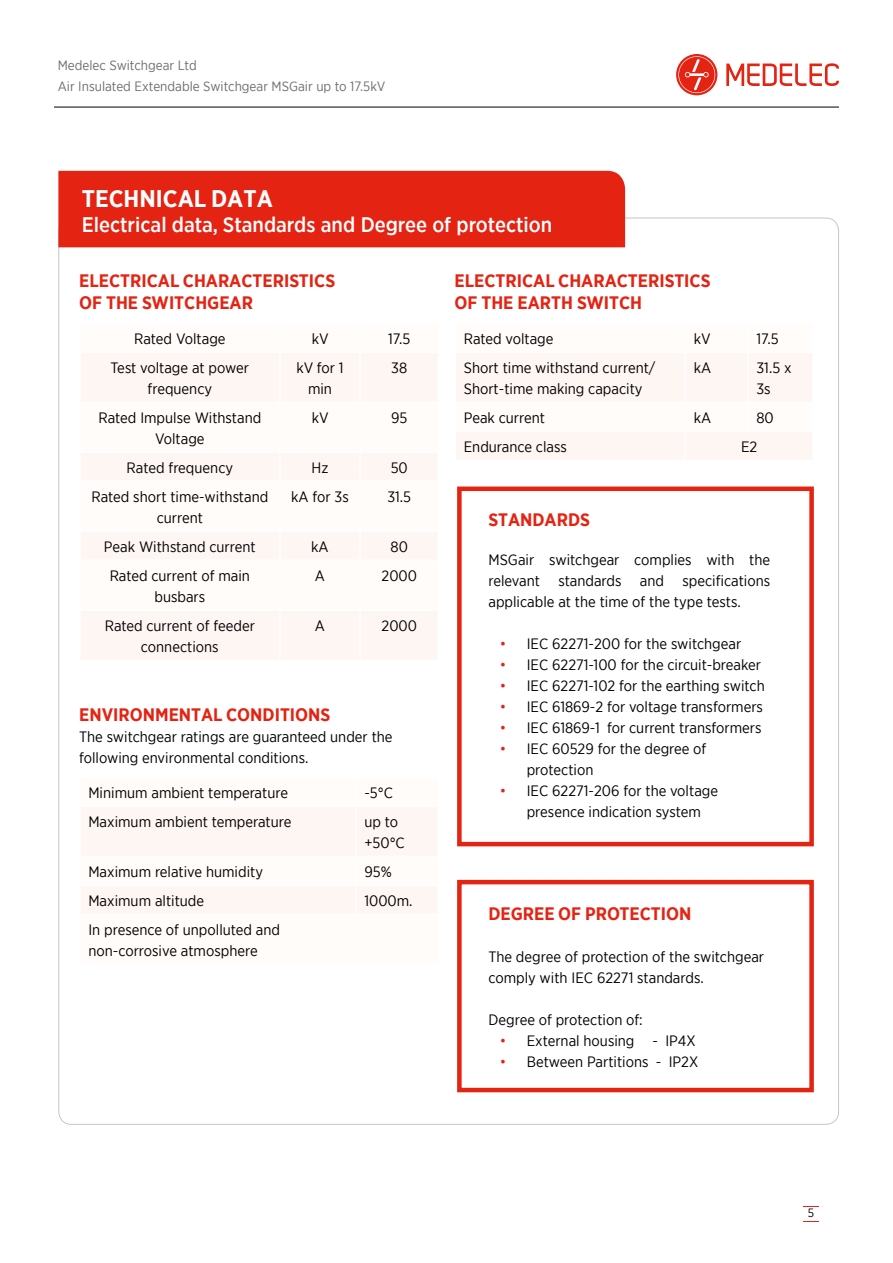
<style>
.page{position:relative;width:893px;height:1263px;background:#fff}
.page>*{position:absolute;margin:0;border:0;box-sizing:border-box;transform-origin:0 0}
.t1{font:700 24px "Gotham Narrow";color:#fff}
.t2{font:500 21px "Gotham Narrow";color:#fff}
.t3{font:700 18px/21.6px "Gotham Narrow";color:#e42313}
.t4{font:15px/21px "Gotham Narrow";color:#000}
.t5{font:13.5px/21px "Gotham Narrow";color:#706f6f}
.t6{font:12px "Gotham Narrow";color:#000}
.s1{color:#e42313}
</style>
<div class="page">
<div style="left:58px;top:171px;width:567px;height:76px;background:#e42313"></div>
<div style="left:457px;top:486px;width:357px;height:360px;border:4px solid #e42313"></div>
<div style="left:457px;top:880px;width:357px;height:212px;border:4px solid #e42313"></div>
<div style="left:81px;top:353px;width:356px;height:306px;background:#fef6f3"></div>
<hr style="left:279px;top:353px;width:2px;height:48px;background:#fff">
<hr style="left:359px;top:353px;width:2px;height:48px;background:#fff">
<hr style="left:279px;top:403px;width:2px;height:48px;background:#fff">
<hr style="left:359px;top:403px;width:2px;height:48px;background:#fff">
<hr style="left:279px;top:453px;width:2px;height:27px;background:#fff">
<hr style="left:359px;top:453px;width:2px;height:27px;background:#fff">
<hr style="left:279px;top:482px;width:2px;height:48px;background:#fff">
<hr style="left:359px;top:482px;width:2px;height:48px;background:#fff">
<hr style="left:279px;top:532px;width:2px;height:27px;background:#fff">
<hr style="left:359px;top:532px;width:2px;height:27px;background:#fff">
<hr style="left:279px;top:561px;width:2px;height:48px;background:#fff">
<hr style="left:359px;top:561px;width:2px;height:48px;background:#fff">
<hr style="left:279px;top:611px;width:2px;height:48px;background:#fff">
<hr style="left:359px;top:611px;width:2px;height:48px;background:#fff">
<hr style="left:81px;top:401px;width:199px;height:2px;background:#fff">
<hr style="left:280px;top:401px;width:80px;height:2px;background:#fff">
<hr style="left:360px;top:401px;width:78px;height:2px;background:#fff">
<hr style="left:81px;top:451px;width:199px;height:2px;background:#fff">
<hr style="left:280px;top:451px;width:80px;height:2px;background:#fff">
<hr style="left:360px;top:451px;width:78px;height:2px;background:#fff">
<hr style="left:81px;top:480px;width:199px;height:2px;background:#fff">
<hr style="left:280px;top:480px;width:80px;height:2px;background:#fff">
<hr style="left:360px;top:480px;width:78px;height:2px;background:#fff">
<hr style="left:81px;top:530px;width:199px;height:2px;background:#fff">
<hr style="left:280px;top:530px;width:80px;height:2px;background:#fff">
<hr style="left:360px;top:530px;width:78px;height:2px;background:#fff">
<hr style="left:81px;top:559px;width:199px;height:2px;background:#fff">
<hr style="left:280px;top:559px;width:80px;height:2px;background:#fff">
<hr style="left:360px;top:559px;width:78px;height:2px;background:#fff">
<hr style="left:81px;top:609px;width:199px;height:2px;background:#fff">
<hr style="left:280px;top:609px;width:80px;height:2px;background:#fff">
<hr style="left:360px;top:609px;width:78px;height:2px;background:#fff">
<div style="left:81px;top:808px;width:356px;height:105px;background:#fef6f3"></div>
<div style="left:456px;top:353px;width:356px;height:106px;background:#fef6f3"></div>
<hr style="left:684px;top:353px;width:2px;height:48px;background:#fff">
<hr style="left:747px;top:353px;width:2px;height:48px;background:#fff">
<hr style="left:454px;top:401px;width:231px;height:2px;background:#fff">
<hr style="left:685px;top:401px;width:63px;height:2px;background:#fff">
<hr style="left:684px;top:403px;width:2px;height:27px;background:#fff">
<hr style="left:748px;top:401px;width:66px;height:2px;background:#fff">
<hr style="left:747px;top:403px;width:2px;height:27px;background:#fff">
<hr style="left:454px;top:430px;width:231px;height:2px;background:#fff">
<hr style="left:685px;top:430px;width:63px;height:2px;background:#fff">
<hr style="left:684px;top:432px;width:2px;height:27px;background:#fff">
<hr style="left:748px;top:430px;width:66px;height:2px;background:#fff">
<svg style="left:676px;top:54px;width:41px;height:41px"></svg>
<svg style="left:678px;top:56px;width:37px;height:37px"></svg>
<svg style="left:726px;top:63px;width:113px;height:23px"></svg>
<hr style="left:54px;top:107px;width:785px;height:1px;background:#000">
<svg style="left:803px;top:1221px;width:16px;height:1px"></svg>
<p class="t5" style="left:58px;top:54px;width:329px">Medelec Switchgear Ltd<br>Air Insulated Extendable Switchgear MSGair up to 17.5kV</p>
<h1 class="t1" style="left:82px;top:183px;width:192px">TECHNICAL DATA</h1>
<h2 class="t2" style="left:82px;top:212px;width:472px">Electrical data, Standards and Degree of protection</h2>
<p class="t3" style="left:79px;top:270px;width:258px">ELECTRICAL CHARACTERISTICS<br>OF THE SWITCHGEAR</p>
<p class="t4" style="left:134px;top:328px;width:93px">Rated Voltage</p>
<p class="t4" style="left:312px;top:328px;width:18px">kV</p>
<p class="t4" style="left:388px;top:328px;width:24px">17.5</p>
<p class="t4" style="left:111px;top:357px;width:140px;text-align:center">Test voltage at power frequency</p>
<p class="t4" style="left:296px;top:357px;width:49px;text-align:center">kV for 1 min</p>
<p class="t4" style="left:391px;top:357px;width:18px">38</p>
<p class="t4" style="left:98px;top:407px;width:164px;text-align:center">Rated Impulse Withstand<br>Voltage</p>
<p class="t4" style="left:312px;top:407px;width:18px">kV</p>
<p class="t4" style="left:391px;top:407px;width:18px">95</p>
<p class="t4" style="left:127px;top:457px;width:108px">Rated frequency</p>
<p class="t4" style="left:312px;top:457px;width:18px">Hz</p>
<p class="t4" style="left:391px;top:457px;width:19px">50</p>
<p class="t4" style="left:91px;top:486px;width:178px;text-align:center">Rated short time-withstand current</p>
<p class="t4" style="left:291px;top:486px;width:59px">kA for 3s</p>
<p class="t4" style="left:387px;top:486px;width:25px">31.5</p>
<p class="t4" style="left:104px;top:536px;width:153px">Peak Withstand current</p>
<p class="t4" style="left:311px;top:536px;width:19px">kA</p>
<p class="t4" style="left:391px;top:536px;width:19px">80</p>
<p class="t4" style="left:110px;top:565px;width:142px;text-align:center">Rated current of main busbars</p>
<p class="t4" style="left:315px;top:565px;width:12px">A</p>
<p class="t4" style="left:382px;top:565px;width:37px">2000</p>
<p class="t4" style="left:105px;top:615px;width:152px;text-align:center">Rated current of feeder connections</p>
<p class="t4" style="left:315px;top:615px;width:12px">A</p>
<p class="t4" style="left:382px;top:615px;width:37px">2000</p>
<p class="t3" style="left:79px;top:704px;width:253px">ENVIRONMENTAL CONDITIONS</p>
<p class="t4" style="left:79px;top:726px;width:315px">The switchgear ratings are guaranteed under the following environmental conditions.</p>
<p class="t4" style="left:88px;top:782px;width:201px">Minimum ambient temperature</p>
<p class="t4" style="left:364px;top:782px;width:30px">-5°C</p>
<p class="t4" style="left:88px;top:811px;width:205px">Maximum ambient temperature</p>
<p class="t4" style="left:364px;top:811px;width:42px">up to +50°C</p>
<p class="t4" style="left:88px;top:861px;width:176px">Maximum relative humidity</p>
<p class="t4" style="left:364px;top:861px;width:29px">95%</p>
<p class="t4" style="left:88px;top:890px;width:117px">Maximum altitude</p>
<p class="t4" style="left:364px;top:890px;width:50px">1000m.</p>
<p class="t4" style="left:88px;top:919px;width:193px">In presence of unpolluted and non-corrosive atmosphere</p>
<p class="t3" style="left:454px;top:270px;width:258px">ELECTRICAL CHARACTERISTICS<br>OF THE EARTH SWITCH</p>
<p class="t4" style="left:464px;top:328px;width:91px">Rated voltage</p>
<p class="t4" style="left:694px;top:328px;width:18px">kV</p>
<p class="t4" style="left:756px;top:328px;width:24px">17.5</p>
<p class="t4" style="left:464px;top:357px;width:193px">Short time withstand current/<br>Short-time making capacity</p>
<p class="t4" style="left:694px;top:357px;width:19px">kA</p>
<p class="t4" style="left:756px;top:357px;width:37px">31.5 x<br>3s</p>
<p class="t4" style="left:464px;top:407px;width:83px">Peak current</p>
<p class="t4" style="left:694px;top:407px;width:19px">kA</p>
<p class="t4" style="left:756px;top:407px;width:19px">80</p>
<p class="t4" style="left:464px;top:436px;width:104px">Endurance class</p>
<p class="t4" style="left:741px;top:436px;width:18px">E2</p>
<p class="t3" style="left:488px;top:509px;width:103px">STANDARDS</p>
<p class="t4" style="left:488px;top:549px;width:283px;text-align:justify">MSGair switchgear complies with the relevant standards and specifications applicable at the time of the type tests.</p>
<p class="t4" style="left:500px;top:633px;width:243px"><span class="s1">•</span> IEC 62271-200 for the switchgear</p>
<p class="t4" style="left:500px;top:654px;width:263px"><span class="s1">•</span> IEC 62271-100 for the circuit-breaker</p>
<p class="t4" style="left:500px;top:675px;width:267px"><span class="s1">•</span> IEC 62271-102 for the earthing switch</p>
<p class="t4" style="left:500px;top:696px;width:265px"><span class="s1">•</span> IEC 61869-2 for voltage transformers</p>
<p class="t4" style="left:500px;top:717px;width:263px"><span class="s1">•</span> IEC 61869-1 for current transformers</p>
<p class="t4" style="left:527px;top:738px;width:181px;text-indent:-27px"><span class="s1">•</span> IEC 60529 for the degree of protection</p>
<p class="t4" style="left:527px;top:780px;width:193px;text-indent:-27px"><span class="s1">•</span> IEC 62271-206 for the voltage presence indication system</p>
<p class="t3" style="left:488px;top:902px;width:204px">DEGREE OF PROTECTION</p>
<p class="t4" style="left:488px;top:945px;width:277px">The degree of protection of the switchgear comply with IEC 62271 standards.</p>
<p class="t4" style="left:488px;top:1008px;width:156px">Degree of protection of:</p>
<p class="t4" style="left:500px;top:1029px;width:198px"><span class="s1">•</span> External housing - IP4X</p>
<p class="t4" style="left:500px;top:1050px;width:200px"><span class="s1">•</span> Between Partitions - IP2X</p>
<p class="t6" style="left:808px;top:1205px;width:8px">5</p>
</div>
